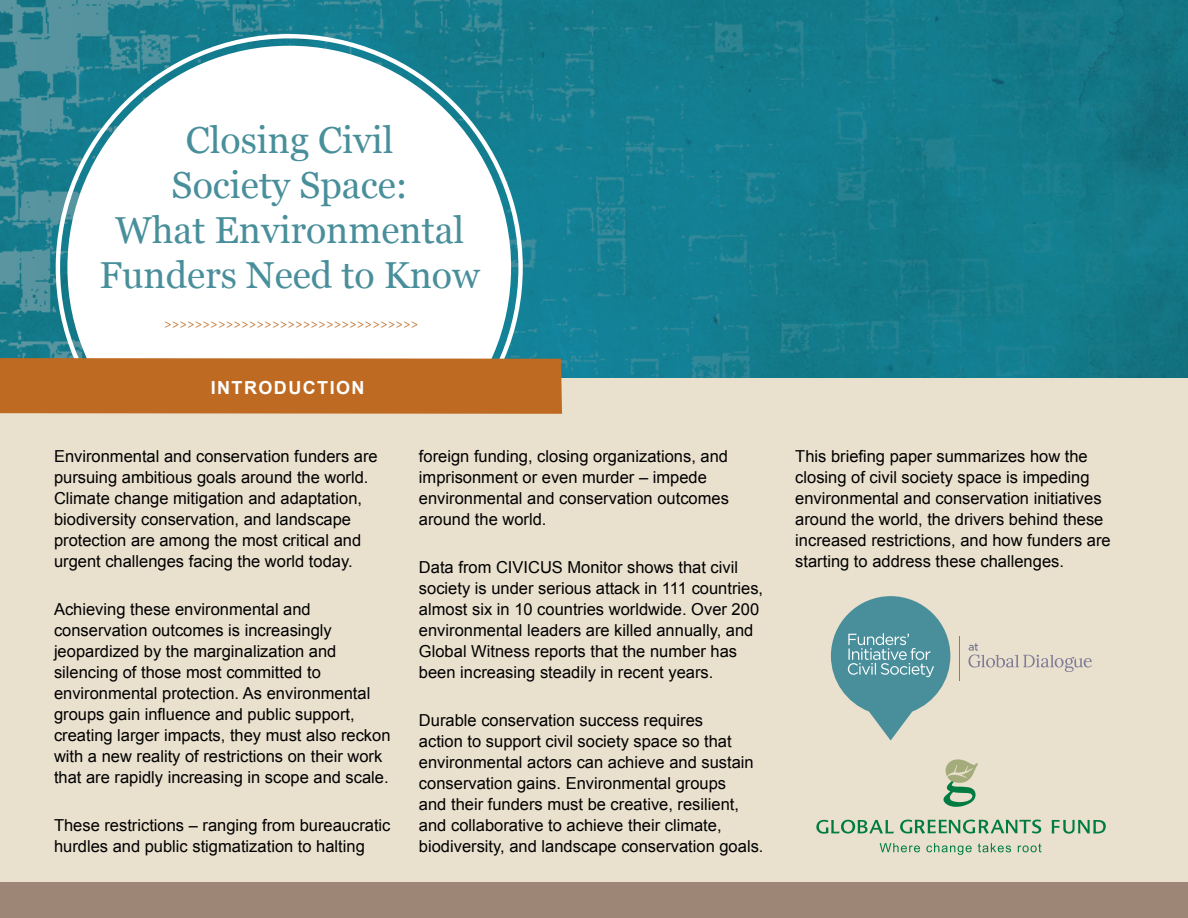
<style>
.page{position:relative;width:1188px;height:918px;background:#fff}
.page>*{position:absolute;margin:0;border:0;box-sizing:border-box;transform-origin:0 0}
.t1{font:37.5px/45px "Georgia";color:#498f9b;text-align:center}
.t2{font:700 18px "Arial";letter-spacing:.08em;color:#fff}
.t3{font:16.5px/21px "Arial";color:#000}
.t4{font:12px "Georgia";color:#bf6a22}
</style>
<div class="page">
<img style="left:0;top:0;width:1188px;height:378px">
<div style="left:67px;top:46px;width:444px;height:443px;background:#fff;border-radius:50%"></div>
<div style="left:0;top:378px;width:1188px;height:513px;background:#e9e0ce"></div>
<div style="left:0;top:883px;width:1188px;height:35px;background:#9e8676"></div>
<svg style="left:831px;top:596px;width:119px;height:145px"></svg>
<hr style="left:959px;top:636px;width:1px;height:45px;background:#7d7b97">
<svg style="left:968px;top:643px;width:124px;height:29px"></svg>
<div style="left:0;top:358px;width:562px;height:56px;background:#bf6a22"></div>
<svg style="left:1052px;top:820px;width:54px;height:14px"></svg>
<svg style="left:900px;top:820px;width:141px;height:14px"></svg>
<svg style="left:816px;top:820px;width:78px;height:14px"></svg>
<svg style="left:943px;top:759px;width:35px;height:48px"></svg>
<svg style="left:880px;top:843px;width:40px;height:9px"></svg>
<svg style="left:926px;top:843px;width:46px;height:12px"></svg>
<svg style="left:978px;top:843px;width:33px;height:9px"></svg>
<svg style="left:1018px;top:843px;width:24px;height:9px"></svg>
<h1 class="t1" style="left:100px;top:116px;width:382px">Closing Civil<br>Society Space:<br>What Environmental<br>Funders Need to Know</h1>
<p class="t4" style="left:164px;top:315px;width:256px">&gt;&gt;&gt;&gt;&gt;&gt;&gt;&gt;&gt;&gt;&gt;&gt;&gt;&gt;&gt;&gt;&gt;&gt;&gt;&gt;&gt;&gt;&gt;&gt;&gt;&gt;&gt;&gt;&gt;&gt;&gt;&gt;&gt;</p>
<p class="t2" style="left:211px;top:376px;width:155px">INTRODUCTION</p>
<p class="t3" style="left:54px;top:446px;width:325px">Environmental and conservation funders are pursuing ambitious goals around the world.<br>Climate change mitigation and adaptation, biodiversity conservation, and landscape protection are among the most critical and urgent challenges facing the world today.</p>
<p class="t3" style="left:54px;top:599px;width:338px">Achieving these environmental and conservation outcomes is increasingly jeopardized by the marginalization and silencing of those most committed to environmental protection. As environmental groups gain influence and public support, creating larger impacts, they must also reckon with a new reality of restrictions on their work that are rapidly increasing in scope and scale.</p>
<p class="t3" style="left:54px;top:815px;width:338px">These restrictions – ranging from bureaucratic hurdles and public stigmatization to halting</p>
<p class="t3" style="left:419px;top:446px;width:311px">foreign funding, closing organizations, and imprisonment or even murder – impede environmental and conservation outcomes around the world.</p>
<p class="t3" style="left:419px;top:557px;width:346px">Data from CIVICUS Monitor shows that civil society is under serious attack in 111 countries, almost six in 10 countries worldwide. Over 200 environmental leaders are killed annually, and Global Witness reports that the number has been increasing steadily in recent years.</p>
<p class="t3" style="left:419px;top:710px;width:346px">Durable conservation success requires<br>action to support civil society space so that environmental actors can achieve and sustain conservation gains. Environmental groups<br>and their funders must be creative, resilient, and collaborative to achieve their climate, biodiversity, and landscape conservation goals.</p>
<p class="t3" style="left:795px;top:446px;width:317px">This briefing paper summarizes how the closing of civil society space is impeding environmental and conservation initiatives around the world, the drivers behind these increased restrictions, and how funders are starting to address these challenges.</p>
</div>
